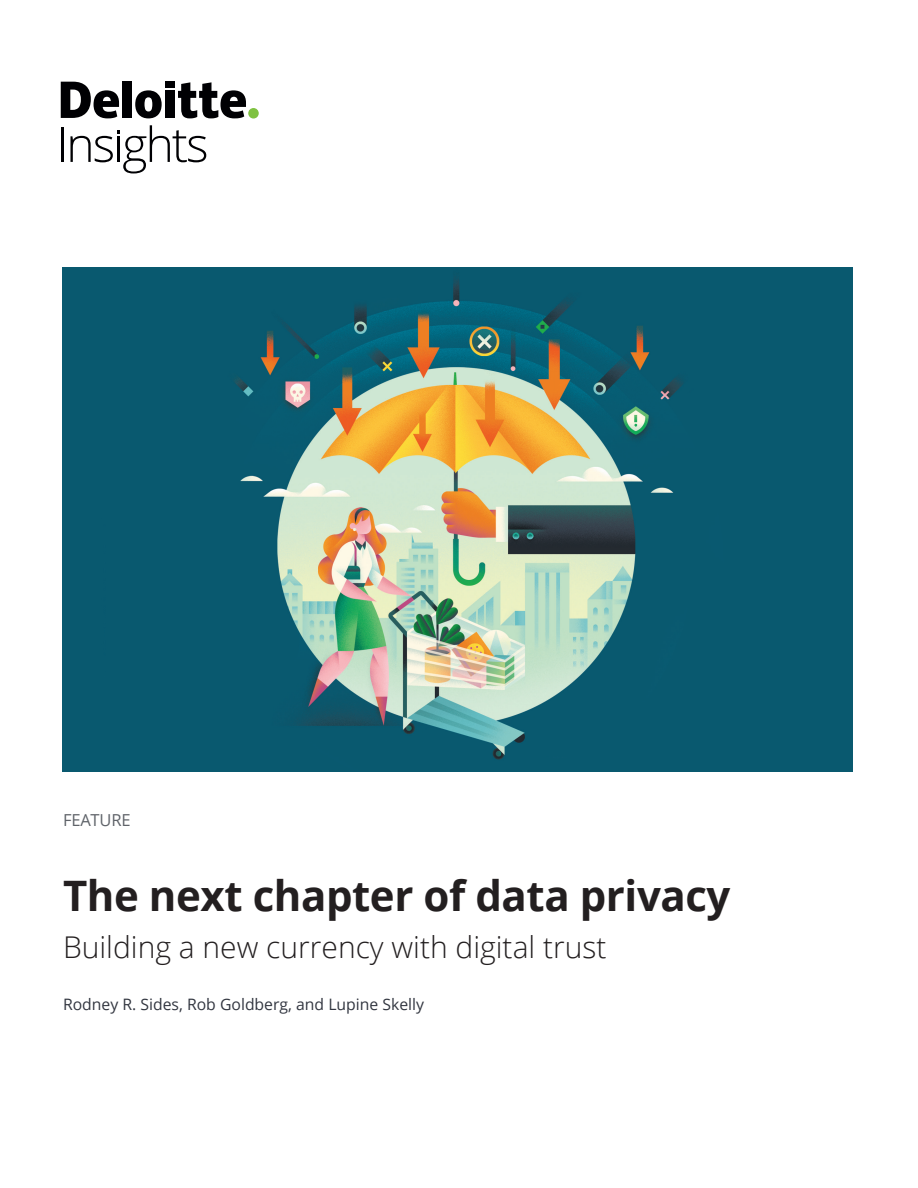
<style>
.page{position:relative;width:918px;height:1188px;background:#fff}
.page>*{position:absolute;margin:0;border:0;box-sizing:border-box;transform-origin:0 0}
.cover-title{font:700 42px "Open Sans";letter-spacing:-.01em;color:#231f20}
.cover-subtitle{font:300 30px "Open Sans";color:#231f20}
.cover-eyebrow{font:16.5px "Open Sans";letter-spacing:-.01em;color:#5f6369}
.Byline{font:15.75px "Open Sans";color:#323640}
</style>
<div class="page">
<img style="left:63px;top:268px;width:789px;height:504px">
<div style="left:248px;top:108px;width:11px;height:11px;background:#7fc241;border-radius:50%"></div>
<div style="left:123px;top:82px;width:9px;height:36px;background:#000003"></div>
<svg style="left:135px;top:90px;width:27px;height:28px"></svg>
<div style="left:165px;top:91px;width:9px;height:27px;background:#000003"></div>
<div style="left:165px;top:82px;width:9px;height:6px;background:#000003"></div>
<svg style="left:178px;top:82px;width:68px;height:36px"></svg>
<svg style="left:61px;top:82px;width:58px;height:36px"></svg>
<hr style="left:61px;top:128px;width:2px;height:34px;background:#000003">
<svg style="left:70px;top:125px;width:136px;height:48px"></svg>
<p class="cover-eyebrow" style="left:63px;top:809px;width:69px">FEATURE</p>
<p class="cover-title" style="left:63px;top:866px;width:669px">The next chapter of data privacy</p>
<p class="cover-subtitle" style="left:63px;top:926px;width:545px">Building a new currency with digital trust</p>
<p class="Byline" style="left:63px;top:994px;width:363px">Rodney R. Sides, Rob Goldberg, and Lupine Skelly</p>
</div>
